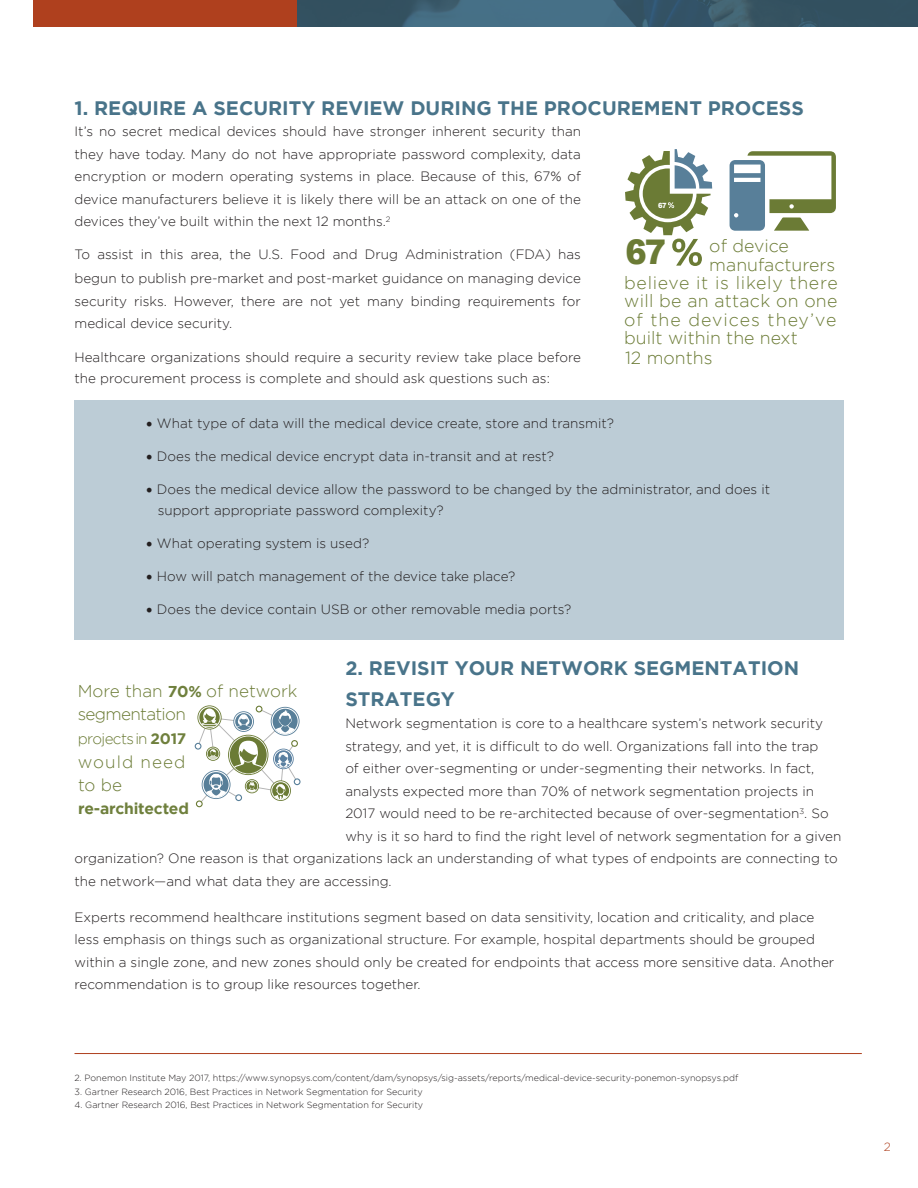
<style>
.page{position:relative;width:918px;height:1188px;background:#fff}
.page>*{position:absolute;margin:0;border:0;box-sizing:border-box;transform-origin:0 0}
.t1{font:900 34.05px "Arial";color:#6b7b35;scale:.94 1}
.t2{font:700 19.5px/30.9px "Gotham";color:#49748a}
.t3{font:300 17.7px "Gotham";letter-spacing:.015em;color:#6b7b35}
.t4{font:300 17.7px "Gotham";letter-spacing:.04em;color:#6b7b35}
.t5{font:300 17.7px "Gotham";letter-spacing:.06em;color:#6b7b35}
.t6{font:300 17.1px/23.5px "Gotham";letter-spacing:-.025em;color:#6b7b35}
.t7{font:300 17.1px/23.5px "Gotham";letter-spacing:.06em;color:#6b7b35}
.t8{font:700 15.75px "Gotham";letter-spacing:-.015em;color:#6f803d}
.t9{font:300 15.15px "Gotham";letter-spacing:-.04em;color:#6b7b35}
.t10{font:300 13.5px/22.5px "Gotham";color:#231f20}
.t11{font:300 12px "Gotham";color:#af401e}
.t12{font:300 9px "Gotham";color:#231f20}
.t13{font:900 7.2px "Arial";color:#fff;scale:.94 1}
.s1{font-family:"Minion Pro";font-weight:400;font-size:18px}
.s2{font-weight:700;font-size:15.75px;color:#6f803d}
.s3{font-weight:700;color:#6f803d}
</style>
<div class="page">
<img style="left:297px;top:0;width:621px;height:27px">
<div style="left:33px;top:0;width:264px;height:27px;background:#af401e"></div>
<hr style="left:75px;top:1053px;width:787px;height:1px;background:#af401e">
<div style="left:75px;top:401px;width:769px;height:239px;background:#bcccd6"></div>
<svg style="left:625px;top:149px;width:87px;height:117px"></svg>
<svg style="left:730px;top:151px;width:106px;height:80px"></svg>
<div style="left:195px;top:743px;width:6px;height:7px;background:#6589a1;border-radius:50%"></div>
<svg style="left:196px;top:705px;width:104px;height:101px"></svg>
<p class="t2" style="left:75px;top:92px;width:731px">1. REQUIRE A SECURITY REVIEW DURING THE PROCUREMENT PROCESS</p>
<p class="t10" style="left:75px;top:120px;width:508px;text-align:justify">It’s no secret medical devices should have stronger inherent security than they have today. Many do not have appropriate password complexity, data encryption or modern operating systems in place. Because of this, 67% of device manufacturers believe it is likely there will be an attack on one of the devices they’ve built within the next 12 months.<sup>2</sup></p>
<p class="t10" style="left:75px;top:242px;width:508px;line-height:24px">To assist in this area, the U.S. Food and Drug Administration (FDA) has begun to publish pre-market and post-market guidance on managing device</p>
<p class="t10" style="left:75px;top:290px;width:508px">security risks. However, there are not yet many binding requirements for medical device security.</p>
<p class="t13" style="left:658px;top:200px;width:11px">67</p>
<p class="t1" style="left:626px;top:227px;width:45px">67</p>
<p class="t3" style="left:709px;top:236px;width:81px">of device</p>
<p class="t3" style="left:709px;top:255px;width:128px">manufacturers</p>
<p class="t4" style="left:624px;top:273px;width:215px">believe it is likely there</p>
<p class="t3" style="left:624px;top:291px;width:215px">will be an attack on one</p>
<p class="t5" style="left:624px;top:310px;width:214px">of the devices they’ve</p>
<p class="t3" style="left:624px;top:328px;width:175px">built within the next</p>
<p class="t3" style="left:625px;top:349px;width:89px">12 months</p>
<p class="t10" style="left:75px;top:347px;width:508px;line-height:21px">Healthcare organizations should require a security review take place before the procurement process is complete and should ask questions such as:</p>
<p class="t10" style="left:146px;top:412px;width:470px"><span class="s1">•</span> What type of data will the medical device create, store and transmit?</p>
<p class="t10" style="left:146px;top:445px;width:410px"><span class="s1">•</span> Does the medical device encrypt data in-transit and at rest?</p>
<p class="t10" style="left:146px;top:478px;width:626px"><span class="s1">•</span> Does the medical device allow the password to be changed by the administrator, and does it</p>
<p class="t10" style="left:158px;top:499px;width:287px">support appropriate password complexity?</p>
<p class="t10" style="left:146px;top:532px;width:225px"><span class="s1">•</span> What operating system is used?</p>
<p class="t10" style="left:146px;top:565px;width:371px"><span class="s1">•</span> How will patch management of the device take place?</p>
<p class="t10" style="left:146px;top:598px;width:427px"><span class="s1">•</span> Does the device contain USB or other removable media ports?</p>
<p class="t2" style="left:345px;top:652px;width:455px">2. REVISIT YOUR NETWORK SEGMENTATION<br>STRATEGY</p>
<p class="t10" style="left:345px;top:712px;width:479px">Network segmentation is core to a healthcare system’s network security</p>
<p class="t10" style="left:345px;top:734px;width:475px">strategy, and yet, it is difficult to do well. Organizations fall into the trap</p>
<p class="t10" style="left:345px;top:757px;width:470px">of either over-segmenting or under-segmenting their networks. In fact,</p>
<p class="t10" style="left:345px;top:779px;width:470px">analysts expected more than 70% of network segmentation projects in</p>
<p class="t10" style="left:345px;top:802px;width:485px">2017 would need to be re-architected because of over-segmentation<sup>3</sup>. So</p>
<p class="t10" style="left:345px;top:824px;width:497px">why is it so hard to find the right level of network segmentation for a given</p>
<p class="t10" style="left:75px;top:847px;width:765px">organization? One reason is that organizations lack an understanding of what types of endpoints are connecting to</p>
<p class="t10" style="left:75px;top:869px;width:319px">the network—and what data they are accessing.</p>
<p class="t10" style="left:75px;top:905px;width:761px">Experts recommend healthcare institutions segment based on data sensitivity, location and criticality, and place less emphasis on things such as organizational structure. For example, hospital departments should be grouped within a single zone, and new zones should only be created for endpoints that access more sensitive data. Another recommendation is to group like resources together.</p>
<p class="t6" style="left:78px;top:679px;width:221px">More than <span class="s2">70%</span> of network segmentation</p>
<p class="t9" style="left:78px;top:730px;width:110px">projectsin <span class="s3">2017</span></p>
<p class="t7" style="left:78px;top:750px;width:109px">would need to be</p>
<p class="t8" style="left:78px;top:799px;width:112px">re-architected</p>
<p class="t12" style="left:75px;top:1073px;width:665px">2. Ponemon Institute May 2017, https://www.synopsys.com/content/dam/synopsys/sig-assets/reports/medical-device-security-ponemon-synopsys.pdf</p>
<p class="t12" style="left:75px;top:1087px;width:350px">3. Gartner Research 2016, Best Practices in Network Segmentation for Security</p>
<p class="t12" style="left:75px;top:1100px;width:350px">4. Gartner Research 2016, Best Practices in Network Segmentation for Security</p>
<p class="t11" style="left:884px;top:1140px;width:9px">2</p>
</div>
